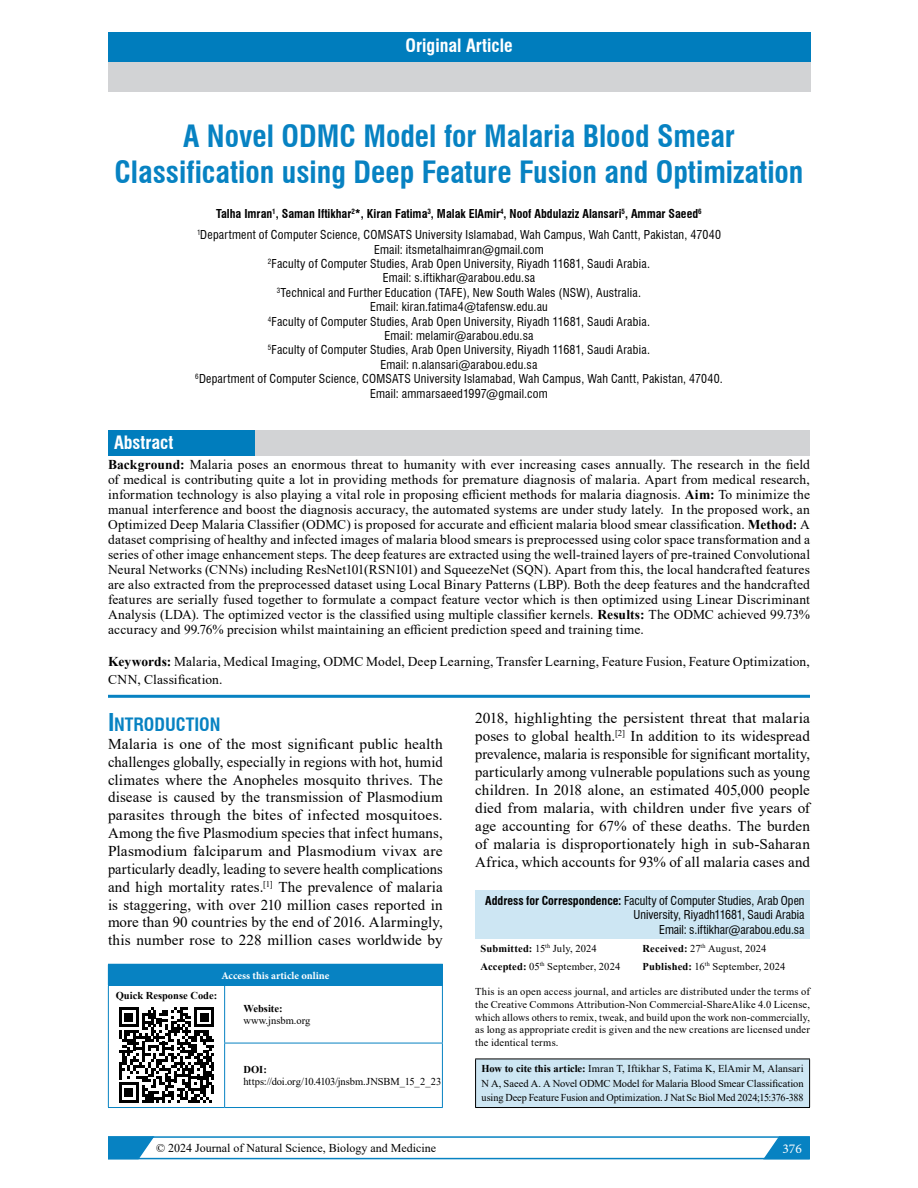
<style>
.page{position:relative;width:918px;height:1188px;background:#fff}
.page>*{position:absolute;margin:0;border:0;box-sizing:border-box;transform-origin:0 0}
.t1{font:700 condensed 30px/36px "Swiss 721 BT";color:#0782c2;text-align:center}
.t2{font:700 condensed 18px "Swiss 721 BT";color:#fff}
.t3{font:700 condensed 18px "Swiss 721 BT";color:#0782c2}
.t4{font:15px/17.9px "Times New Roman";letter-spacing:.005em;color:#000;text-align:justify}
.t5{font:13.5px/15px "Times New Roman";letter-spacing:.015em;color:#000;text-align:justify}
.t6{font:13.5px "Minion Pro";color:#fff}
.t7{font:condensed 12px/14.4px "Swiss 721 BT";letter-spacing:.02em;color:#000;text-align:center}
.t8{font:condensed 12px/14.4px "Swiss 721 BT";color:#000;text-align:right}
.t9{font:12px "Times New Roman";color:#000}
.t10{font:10.5px/12.6px "Times New Roman";letter-spacing:.01em;color:#000;text-align:justify}
.t11{font:10.5px "Times New Roman";letter-spacing:-.015em;color:#000}
.t12{font:700 10.5px "Times New Roman";color:#000}
.t13{font:700 10.5px "Minion Pro";color:#fff}
.s1{font-weight:700}
.s2{font-size:24px}
</style>
<div class="page">
<div style="left:108px;top:32px;width:702px;height:30px;background:#007dbd"></div>
<div style="left:108px;top:62px;width:702px;height:29px;background:#d2d3d5"></div>
<div style="left:108px;top:430px;width:148px;height:25px;background:#007dbd"></div>
<div style="left:256px;top:430px;width:554px;height:25px;background:#d2d3d5"></div>
<hr style="left:108px;top:695px;width:702px;height:3px;background:#0782c2">
<div style="left:475px;top:890px;width:335px;height:49px;background:#cde6f3"></div>
<div style="left:476px;top:1059px;width:334px;height:49px;background:#cde6f3"></div>
<hr style="left:475px;top:1059px;width:335px;height:1px;background:#000">
<hr style="left:475px;top:1059px;width:1px;height:48px;background:#000">
<hr style="left:809px;top:1059px;width:1px;height:48px;background:#000">
<hr style="left:475px;top:1107px;width:335px;height:1px;background:#000">
<div style="left:108px;top:964px;width:334px;height:21px;background:#0782c2"></div>
<hr style="left:225px;top:964px;width:218px;height:1px;background:#0782c2">
<svg style="left:442px;top:965px;width:1px;height:20px"></svg>
<hr style="left:108px;top:985px;width:117px;height:1px;background:#0782c2">
<hr style="left:108px;top:986px;width:1px;height:57px;background:#0782c2">
<hr style="left:225px;top:985px;width:218px;height:1px;background:#0782c2">
<hr style="left:224px;top:986px;width:1px;height:57px;background:#0782c2">
<hr style="left:442px;top:986px;width:1px;height:57px;background:#0782c2">
<hr style="left:108px;top:1043px;width:1px;height:64px;background:#0782c2">
<hr style="left:224px;top:1043px;width:219px;height:1px;background:#0782c2">
<hr style="left:224px;top:1043px;width:1px;height:64px;background:#0782c2">
<hr style="left:442px;top:1043px;width:1px;height:64px;background:#0782c2">
<hr style="left:108px;top:1107px;width:117px;height:1px;background:#0782c2">
<hr style="left:225px;top:1107px;width:218px;height:1px;background:#0782c2">
<svg style="left:762px;top:1139px;width:48px;height:21px"></svg>
<div style="left:108px;top:1136px;width:702px;height:23px;border:2px solid #0782c2"></div>
<svg style="left:108px;top:1136px;width:48px;height:24px"></svg>
<div style="left:777px;top:1143px;width:30px;height:11px;background:#0782c2"></div>
<div style="left:776px;top:1142px;width:32px;height:13px;border:2px solid #0782c2"></div>
<svg style="left:119px;top:1007px;width:95px;height:96px"></svg>
<h2 class="t2" style="left:406px;top:35px;width:109px">Original Article</h2>
<h1 class="t1" style="left:115px;top:118px;width:691px">A Novel ODMC Model for Malaria Blood Smear<br>Classification using Deep Feature Fusion and Optimization</h1>
<p class="t7" style="left:197px;top:203px;width:525px;line-height:21.1px"><span class="s1">Talha Imran</span><sup>1</sup><span class="s1">, Saman Iftikhar</span><sup>2</sup><span class="s1">*, Kiran Fatima</span><sup>3</sup><span class="s1">, Malak ElAmir</span><sup>4</sup><span class="s1">, Noof Abdulaziz Alansari</span><sup>5</sup><span class="s1">, Ammar Saeed</span><sup>6<br></sup><sup>1</sup>Department of Computer Science, COMSATS University Islamabad, Wah Campus, Wah Cantt, Pakistan, 47040</p>
<p class="t7" style="left:195px;top:242px;width:529px">Email: itsmetalhaimran@gmail.com<br><sup>2</sup>Faculty of Computer Studies, Arab Open University, Riyadh 11681, Saudi Arabia.<br>Email: s.iftikhar@arabou.edu.sa<br><sup>3</sup>Technical and Further Education (TAFE), New South Wales (NSW), Australia.<br>Email: kiran.fatima4@tafensw.edu.au<br><sup>4</sup>Faculty of Computer Studies, Arab Open University, Riyadh 11681, Saudi Arabia.<br>Email: melamir@arabou.edu.sa<br><sup>5</sup>Faculty of Computer Studies, Arab Open University, Riyadh 11681, Saudi Arabia.<br>Email: n.alansari@arabou.edu.sa<br><sup>6</sup>Department of Computer Science, COMSATS University Islamabad, Wah Campus, Wah Cantt, Pakistan, 47040.<br>Email: ammarsaeed1997@gmail.com</p>
<h2 class="t2" style="left:114px;top:432px;width:61px">Abstract</h2>
<p class="t5" style="left:108px;top:457px;width:704px"><span class="s1">Background:</span> Malaria poses an enormous threat to humanity with ever increasing cases annually. The research in the field of medical is contributing quite a lot in providing methods for premature diagnosis of malaria. Apart from medical research, information technology is also playing a vital role in proposing efficient methods for malaria diagnosis. <span class="s1">Aim:</span> To minimize the manual interference and boost the diagnosis accuracy, the automated systems are under study lately. In the proposed work, an Optimized Deep Malaria Classifier (ODMC) is proposed for accurate and efficient malaria blood smear classification. <span class="s1">Method:</span> A dataset comprising of healthy and infected images of malaria blood smears is preprocessed using color space transformation and a series of other image enhancement steps. The deep features are extracted using the well-trained layers of pre-trained Convolutional Neural Networks (CNNs) including ResNet101(RSN101) and SqueezeNet (SQN). Apart from this, the local handcrafted features are also extracted from the preprocessed dataset using Local Binary Patterns (LBP). Both the deep features and the handcrafted features are serially fused together to formulate a compact feature vector which is then optimized using Linear Discriminant Analysis (LDA). The optimized vector is the classified using multiple classifier kernels. <span class="s1">Results:</span> The ODMC achieved 99.73% accuracy and 99.76% precision whilst maintaining an efficient prediction speed and training time.</p>
<p class="t5" style="left:108px;top:652px;width:703px;line-height:18px"><span class="s1">Keywords:</span> Malaria, Medical Imaging, ODMC Model, Deep Learning, Transfer Learning, Feature Fusion, Feature Optimization,<br>CNN, Classification.</p>
<h2 class="t3" style="left:108px;top:714px;width:114px"><span class="s2">I</span>NTRODUCTION</h2>
<p class="t4" style="left:108px;top:734px;width:336px">Malaria is one of the most significant public health challenges globally, especially in regions with hot, humid climates where the Anopheles mosquito thrives. The disease is caused by the transmission of Plasmodium parasites through the bites of infected mosquitoes.<br>Among the five Plasmodium species that infect humans, Plasmodium falciparum and Plasmodium vivax are particularly deadly, leading to severe health complications and high mortality rates.<sup>[1]</sup> The prevalence of malaria is staggering, with over 210 million cases reported in more than 90 countries by the end of 2016. Alarmingly, this number rose to 228 million cases worldwide by</p>
<p class="t13" style="left:221px;top:968px;width:109px">Access this article online</p>
<p class="t12" style="left:116px;top:988px;width:103px">Quick Response Code:</p>
<p class="t12" style="left:244px;top:1000px;width:41px">Website:</p>
<p class="t10" style="left:244px;top:1014px;width:68px">www.jnsbm.org</p>
<p class="t12" style="left:244px;top:1062px;width:25px">DOI:</p>
<p class="t11" style="left:244px;top:1074px;width:199px">https://doi.org/10.4103/jnsbm.JNSBM_15_2_23</p>
<p class="t4" style="left:475px;top:709px;width:336px">2018, highlighting the persistent threat that malaria poses to global health.<sup>[2]</sup> In addition to its widespread prevalence, malaria is responsible for significant mortality, particularly among vulnerable populations such as young children. In 2018 alone, an estimated 405,000 people died from malaria, with children under five years of age accounting for 67% of these deaths. The burden of malaria is disproportionately high in sub-Saharan Africa, which accounts for 93% of all malaria cases and</p>
<p class="t8" style="left:485px;top:893px;width:321px"><span class="s1">Address for Correspondence:</span> Faculty of Computer Studies, Arab Open<br>University, Riyadh11681, Saudi Arabia<br>Email: s.iftikhar@arabou.edu.sa</p>
<p class="t10" style="left:481px;top:942px;width:118px"><span class="s1">Submitted:</span> 15<sup>th</sup> July, 2024</p>
<p class="t10" style="left:643px;top:942px;width:125px"><span class="s1">Received:</span> 27<sup>th</sup> August, 2024</p>
<p class="t10" style="left:481px;top:960px;width:141px"><span class="s1">Accepted:</span> 05<sup>th</sup> September, 2024</p>
<p class="t10" style="left:643px;top:960px;width:144px"><span class="s1">Published:</span> 16<sup>th</sup> September, 2024</p>
<p class="t10" style="left:475px;top:985px;width:336px">This is an open access journal, and articles are distributed under the terms of the Creative Commons Attribution‑Non Commercial‑ShareAlike 4.0 License, which allows others to remix, tweak, and build upon the work non‑commercially, as long as appropriate credit is given and the new creations are licensed under the identical terms.</p>
<p class="t10" style="left:482px;top:1061px;width:324px;line-height:14.4px"><span class="s1">How to cite this article:</span> Imran T, Iftikhar S, Fatima K, ElAmir M, Alansari N A, Saeed A. A Novel ODMC Model for Malaria Blood Smear Classification using Deep Feature Fusion and Optimization. J Nat Sc Biol Med 2024;15:376-388</p>
<p class="t9" style="left:156px;top:1140px;width:282px">© 2024 Journal of Natural Science, Biology and Medicine</p>
<p class="t6" style="left:782px;top:1140px;width:21px">376</p>
</div>
